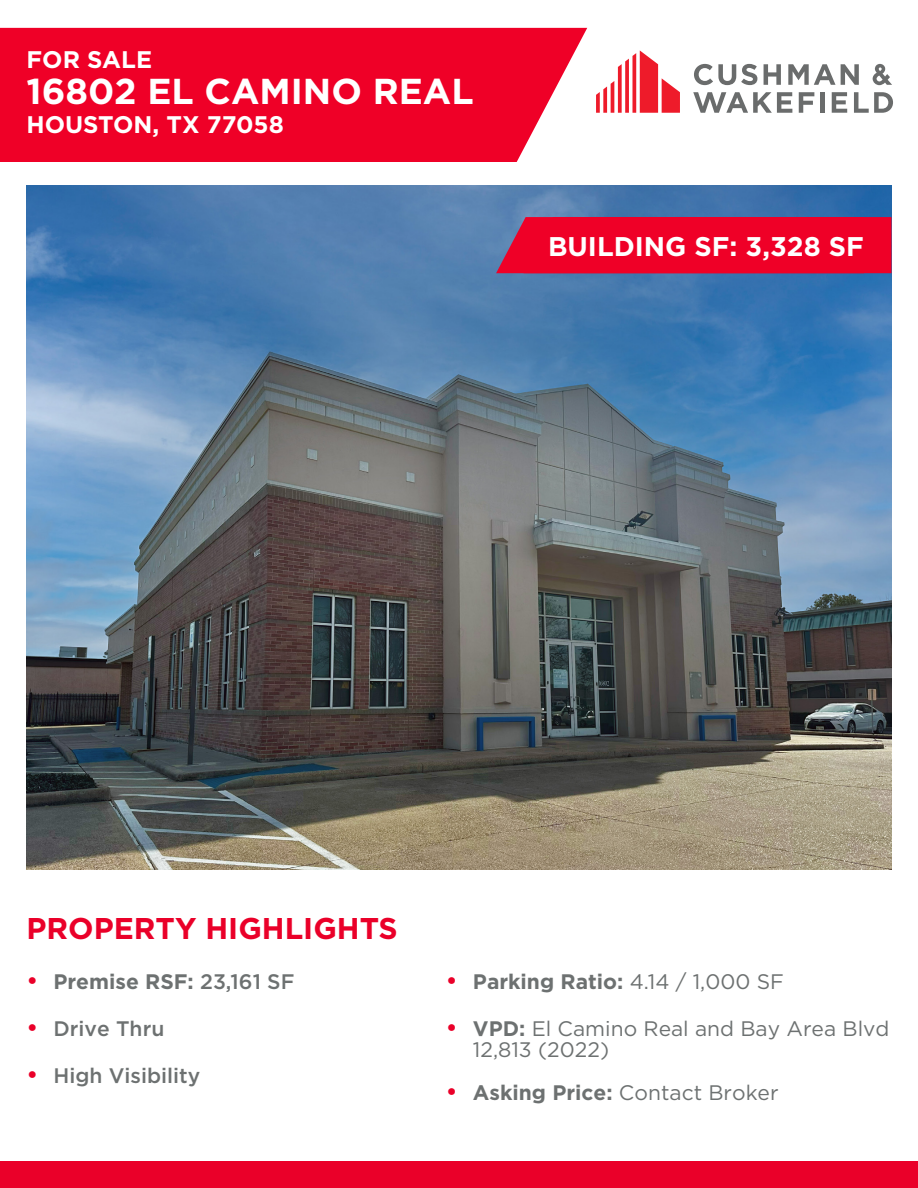
<style>
.page{position:relative;width:918px;height:1188px;background:#fff}
.page>*{position:absolute;margin:0;border:0;box-sizing:border-box;transform-origin:0 0}
.t1{font:700 36px "Gotham";color:#fff}
.t2{font:700 30px "Gotham";color:#ea0029}
.t3{font:700 27px "Gotham";color:#fff}
.t4{font:700 24px "Gotham";color:#fff}
.t5{font:21px/21px "Gotham";color:#6d7171}
.t6{font:700 21px "Gotham";color:#6d7171}
.t7{font:500 21px "Gotham";color:#6d7171}
.s1{font-weight:500;font-size:24px;color:#ea0029}
.s2{font-weight:500}
.s3{font-size:24px;color:#ea0029}
.s4{font-weight:400}
.s5{font-weight:700}
</style>
<div class="page">
<div style="left:0;top:1162px;width:918px;height:26px;background:#ea0029"></div>
<div style="left:0;top:28px;width:587px;height:134px;background:#ef0027"></div>
<svg style="left:596px;top:50px;width:84px;height:63px"></svg>
<svg style="left:764px;top:64px;width:17px;height:21px"></svg>
<hr style="left:821px;top:92px;width:4px;height:21px;background:#6a6c6c">
<svg style="left:832px;top:92px;width:15px;height:21px"></svg>
<svg style="left:854px;top:92px;width:39px;height:21px"></svg>
<svg style="left:694px;top:64px;width:63px;height:21px"></svg>
<svg style="left:788px;top:64px;width:71px;height:21px"></svg>
<svg style="left:799px;top:92px;width:15px;height:21px"></svg>
<svg style="left:693px;top:92px;width:99px;height:21px"></svg>
<svg style="left:873px;top:64px;width:19px;height:21px"></svg>
<img style="left:27px;top:186px;width:864px;height:684px">
<div style="left:496px;top:217px;width:395px;height:56px;background:#ef0027"></div>
<p class="t4" style="left:27px;top:44px;width:127px">FOR SALE</p>
<h1 class="t1" style="left:27px;top:68px;width:449px">16802 EL CAMINO REAL</h1>
<p class="t4" style="left:27px;top:108px;width:259px">HOUSTON, TX 77058</p>
<p class="t3" style="left:548px;top:228px;width:317px">BUILDING SF: 3,328 SF</p>
<p class="t2" style="left:27px;top:909px;width:373px">PROPERTY HIGHLIGHTS</p>
<p class="t6" style="left:27px;top:968px;width:269px"><span class="s1">•</span> Premise RSF: <span class="s2">23,161 SF</span></p>
<p class="t7" style="left:27px;top:1015px;width:139px"><span class="s3">•</span> Drive Thru</p>
<p class="t7" style="left:27px;top:1062px;width:175px"><span class="s3">•</span> High Visibility</p>
<p class="t6" style="left:446px;top:968px;width:339px"><span class="s1">•</span> Parking Ratio: <span class="s4">4.14 / 1,000 SF</span></p>
<p class="t5" style="left:473px;top:1018px;width:418px;text-indent:-27px"><span class="s1">•</span> <span class="s5">VPD:</span> El Camino Real and Bay Area Blvd<br>12,813 (2022)</p>
<p class="t5" style="left:446px;top:1081px;width:334px"><span class="s1">•</span> <span class="s5">Asking Price:</span> Contact Broker</p>
</div>
